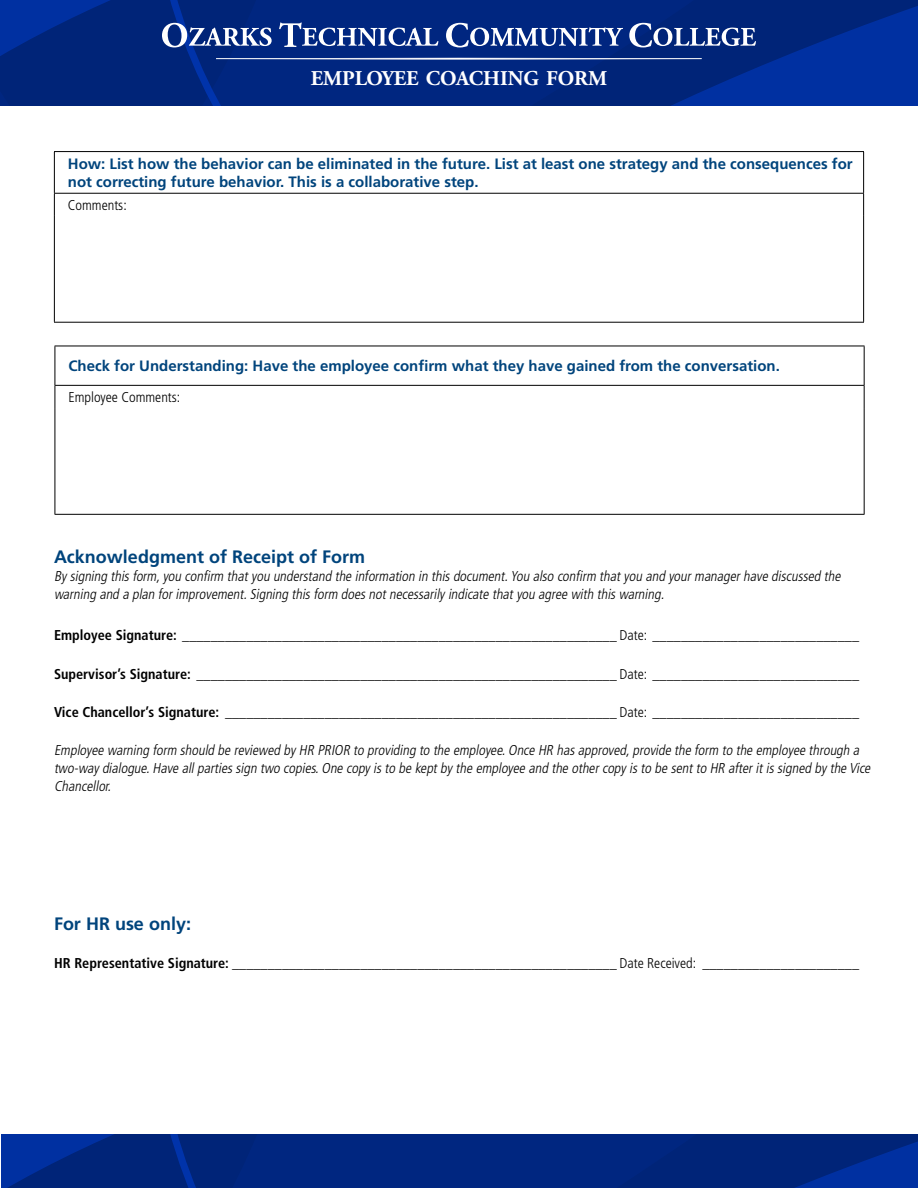
<style>
.page{position:relative;width:918px;height:1188px;background:#fff}
.page>*{position:absolute;margin:0;border:0;box-sizing:border-box;transform-origin:0 0}
.t1{font:700 21px "Adobe Garamond Pro";color:#fff}
.t2{font:700 18px "Frutiger";color:#00447c}
.t3{font:700 15px/18px "Frutiger";color:#00447c}
.t4{font:300 condensed 14.25px "Frutiger";color:#000}
.t5{font:italic 300 condensed 14.25px/18px "Frutiger";color:#000}
.s1{font-weight:700}
</style>
<div class="page">
<svg style="left:756px;top:0;width:162px;height:106px;background:#002b93"></svg>
<svg style="left:0;top:0;width:756px;height:106px;background:#0f3386"></svg>
<svg style="left:1px;top:1134px;width:917px;height:54px;background:#002681"></svg>
<hr style="left:54px;top:151px;width:810px;height:1px;background:#000">
<hr style="left:54px;top:152px;width:1px;height:41px;background:#000">
<hr style="left:863px;top:152px;width:1px;height:41px;background:#000">
<hr style="left:54px;top:193px;width:810px;height:1px;background:#000">
<svg style="left:54px;top:194px;width:1px;height:22px"></svg>
<svg style="left:863px;top:194px;width:1px;height:22px"></svg>
<hr style="left:54px;top:216px;width:1px;height:106px;background:#000">
<hr style="left:863px;top:216px;width:1px;height:106px;background:#000">
<hr style="left:54px;top:322px;width:810px;height:1px;background:#000">
<hr style="left:55px;top:346px;width:810px;height:1px;background:#000">
<hr style="left:55px;top:346px;width:1px;height:39px;background:#000">
<hr style="left:864px;top:346px;width:1px;height:39px;background:#000">
<hr style="left:55px;top:385px;width:810px;height:1px;background:#000">
<svg style="left:55px;top:386px;width:1px;height:22px"></svg>
<svg style="left:864px;top:386px;width:1px;height:22px"></svg>
<hr style="left:55px;top:408px;width:1px;height:106px;background:#000">
<hr style="left:864px;top:408px;width:1px;height:106px;background:#000">
<hr style="left:55px;top:514px;width:810px;height:1px;background:#000">
<h1 class="t1" style="left:311px;top:66px;width:298px">EMPLOYEE COACHING FORM</h1>
<p class="t3" style="left:68px;top:155px;width:786px">How: List how the behavior can be eliminated in the future. List at least one strategy and the consequences for not correcting future behavior. This is a collaborative step.</p>
<p class="t4" style="left:68px;top:197px;width:60px">Comments:</p>
<p class="t3" style="left:68px;top:357px;width:713px">Check for Understanding: Have the employee confirm what they have gained from the conversation.</p>
<p class="t4" style="left:68px;top:389px;width:113px">Employee Comments:</p>
<p class="t2" style="left:54px;top:546px;width:313px">Acknowledgment of Receipt of Form</p>
<p class="t5" style="left:54px;top:567px;width:791px">Bysigning thisform,you confirm thatyou understand the information in thisdocument.You also confirm thatyou and yourmanagerhave discussed the warning and a plan forimprovement.Signing thisform doesnotnecessarilyindicate thatyou agree with thiswarning.</p>
<p class="t4" style="left:54px;top:627px;width:807px"><span class="s1">Employee Signature:</span> _____________________________________________________________ Date: _____________________________</p>
<p class="t4" style="left:54px;top:666px;width:807px"><span class="s1">Supervisor’s Signature:</span> ___________________________________________________________ Date: _____________________________</p>
<p class="t4" style="left:54px;top:704px;width:807px"><span class="s1">Vice Chancellor’s Signature:</span> _______________________________________________________ Date: _____________________________</p>
<p class="t5" style="left:54px;top:742px;width:821px">Employee warning form should be reviewed byHR PRIOR to providing to the employee.Once HR hasapproved,provide the form to the employee through a two-waydialogue.Have allpartiessign two copies.One copyisto be keptbythe employee and the othercopyisto be sentto HR afteritissigned bythe Vice<br>Chancellor.</p>
<p class="t2" style="left:54px;top:913px;width:139px">For HR use only:</p>
<p class="t4" style="left:54px;top:955px;width:807px"><span class="s1">HR Representative Signature:</span> ______________________________________________________ Date Received: ______________________</p>
</div>
